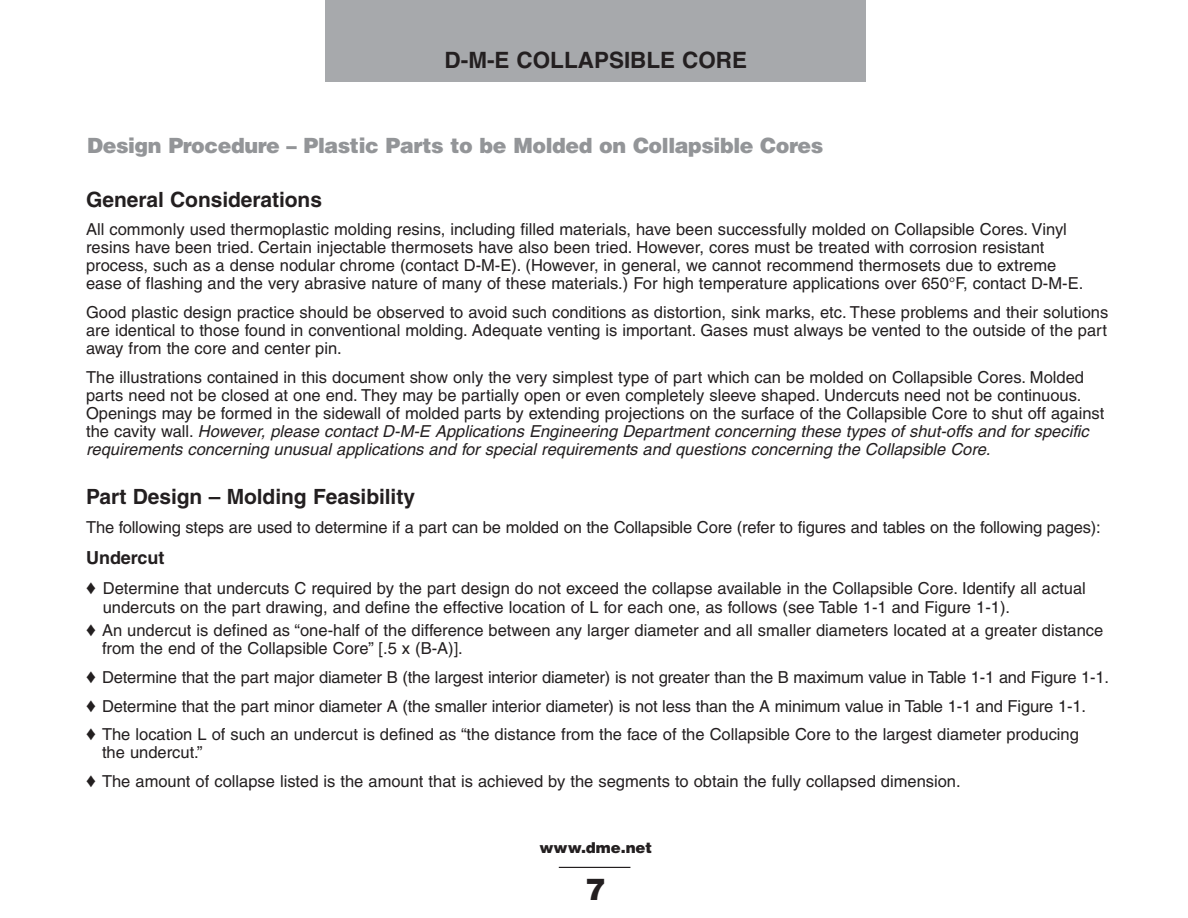
<style>
.page{position:relative;width:1188px;height:918px;background:#fff}
.page>*{position:absolute;margin:0;border:0;box-sizing:border-box;transform-origin:0 0}
.t1{font:900 30px "Helvetica";color:#231f20}
.t2{font:700 22.5px "Helvetica";color:#231f20}
.t3{font:900 21px "Helvetica";letter-spacing:-.02em;color:#939598}
.t4{font:700 21px "Helvetica";letter-spacing:-.005em;color:#231f20}
.t5{font:700 18px "Helvetica";letter-spacing:-.005em;color:#231f20}
.t6{font:16.5px/18px "Helvetica";color:#231f20}
.t7{font:900 15px "Helvetica";letter-spacing:-.005em;color:#231f20}
.s1{font-style:italic}
</style>
<div class="page">
<svg style="left:325px;top:0;width:541px;height:868px"></svg>
<h2 class="t2" style="left:444px;top:52px;width:304px">D-M-E COLLAPSIBLE CORE</h2>
<p class="t3" style="left:87px;top:137px;width:738px">Design Procedure – Plastic Parts to be Molded on Collapsible Cores</p>
<p class="t4" style="left:86px;top:191px;width:237px">General Considerations</p>
<p class="t6" style="left:86px;top:222px;width:998px">All commonly used thermoplastic molding resins, including filled materials, have been successfully molded on Collapsible Cores. Vinyl resins have been tried. Certain injectable thermosets have also been tried. However, cores must be treated with corrosion resistant process, such as a dense nodular chrome (contact D-M-E). (However, in general, we cannot recommend thermosets due to extreme ease of flashing and the very abrasive nature of many of these materials.) For high temperature applications over 650°F, contact D-M-E.</p>
<p class="t6" style="left:86px;top:305px;width:1023px;text-align:justify">Good plastic design practice should be observed to avoid such conditions as distortion, sink marks, etc. These problems and their solutions are identical to those found in conventional molding. Adequate venting is important. Gases must always be vented to the outside of the part away from the core and center pin.</p>
<p class="t6" style="left:86px;top:370px;width:1019px">The illustrations contained in this document show only the very simplest type of part which can be molded on Collapsible Cores. Molded parts need not be closed at one end. They may be partially open or even completely sleeve shaped. Undercuts need not be continuous.<br>Openings may be formed in the sidewall of molded parts by extending projections on the surface of the Collapsible Core to shut off against t h e c a v i t y w a l l . <span class="s1">However, please contact D-M-E Applications Engineering Department concerning these types of shut-offs and for specific requirements concerning unusual applications and for special requirements and questions concerning the Collapsible Core.</span></p>
<p class="t4" style="left:86px;top:489px;width:330px">Part Design – Molding Feasibility</p>
<p class="t6" style="left:86px;top:520px;width:1016px">The following steps are used to determine if a part can be molded on the Collapsible Core (refer to figures and tables on the following pages):</p>
<p class="t5" style="left:86px;top:551px;width:80px">Undercut</p>
<p class="t6" style="left:103px;top:580px;width:984px;line-height:19.5px;text-indent:-17px">♦ Determine that undercuts C required by the part design do not exceed the collapse available in the Collapsible Core. Identify all actual undercuts on the part drawing, and define the effective location of L for each one, as follows (see Table 1-1 and Figure 1-1).</p>
<p class="t6" style="left:102px;top:623px;width:1003px;text-indent:-16px">♦ An undercut is defined as “one-half of the difference between any larger diameter and all smaller diameters located at a greater distance from the end of the Collapsible Core” [.5 x (B-A)].</p>
<p class="t6" style="left:86px;top:664px;width:1024px;line-height:28.8px">♦ Determine that the part major diameter B (the largest interior diameter) is not greater than the B maximum value in Table 1-1 and Figure 1-1. ♦ Determine that the part minor diameter A (the smaller interior diameter) is not less than the A minimum value in Table 1-1 and Figure 1-1.<br>♦ The location L of such an undercut is defined as “the distance from the face of the Collapsible Core to the largest diameter producing</p>
<p class="t6" style="left:86px;top:740px;width:876px;line-height:28.8px;text-indent:16px">the undercut.”<br>♦ The amount of collapse listed is the amount that is achieved by the segments to obtain the fully collapsed dimension.</p>
<p class="t7" style="left:539px;top:842px;width:114px">www.dme.net</p>
<h1 class="t1" style="left:585px;top:878px;width:22px">7</h1>
</div>
